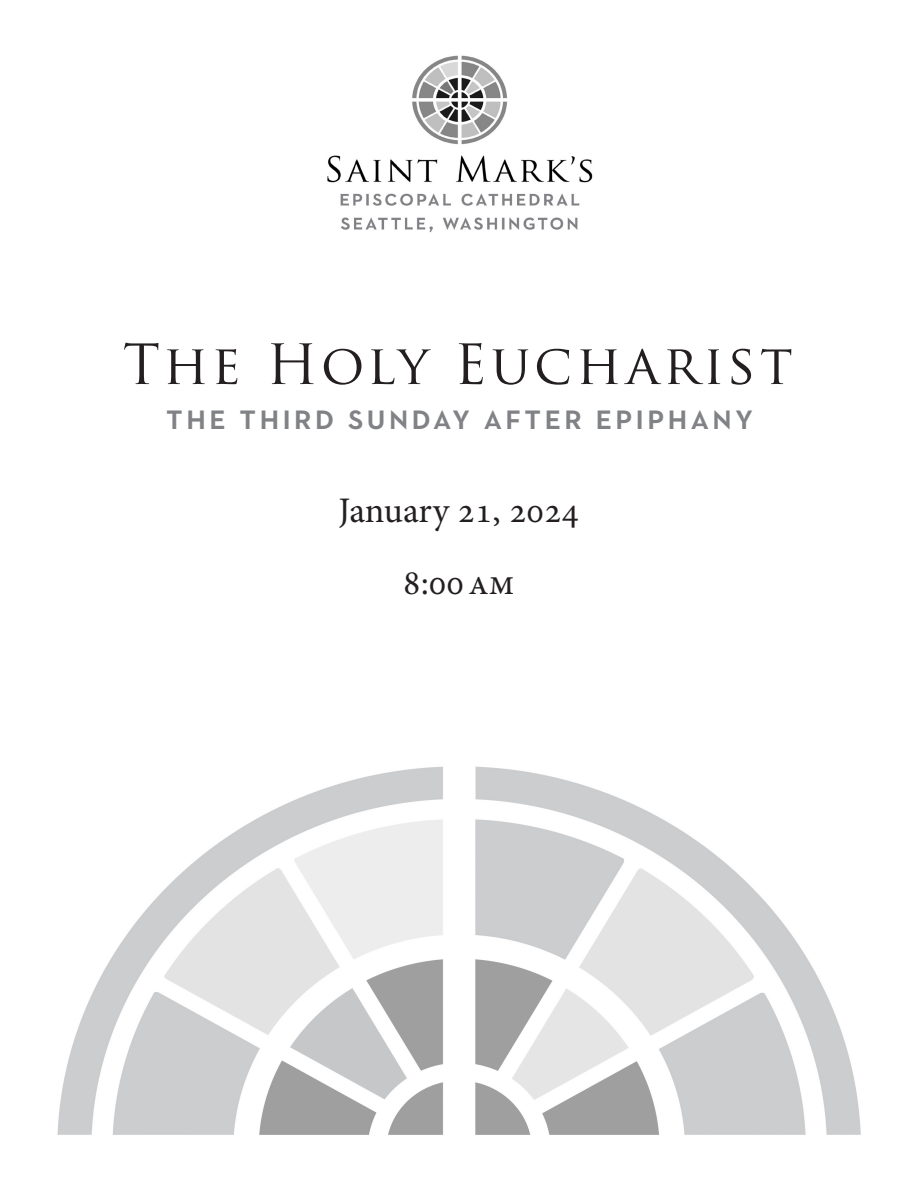
<style>
.page{position:relative;width:918px;height:1188px;background:#fff}
.page>*{position:absolute;margin:0;border:0;box-sizing:border-box;transform-origin:0 0}
.t1{font:54px "Trajan Pro";letter-spacing:.07em;color:#231f20}
.t2{font:600 36px "Neutraface 2 Text";letter-spacing:.08em;color:#808285}
.t3{font:36px "Minion Pro";color:#231f20}
</style>
<div class="page">
<img style="left:327px;top:55px;width:266px;height:177px">
<img style="left:57px;top:766px;width:804px;height:369px">
<p class="t1" style="left:123px;top:330px;width:672px">The Holy Eucharist</p>
<p class="t2" style="left:166px;top:394px;width:589px">the third sunday after epiphany</p>
<p class="t3" style="left:339px;top:486px;width:242px">January 21, 2024</p>
<p class="t3" style="left:403px;top:558px;width:113px">8:00am</p>
</div>
